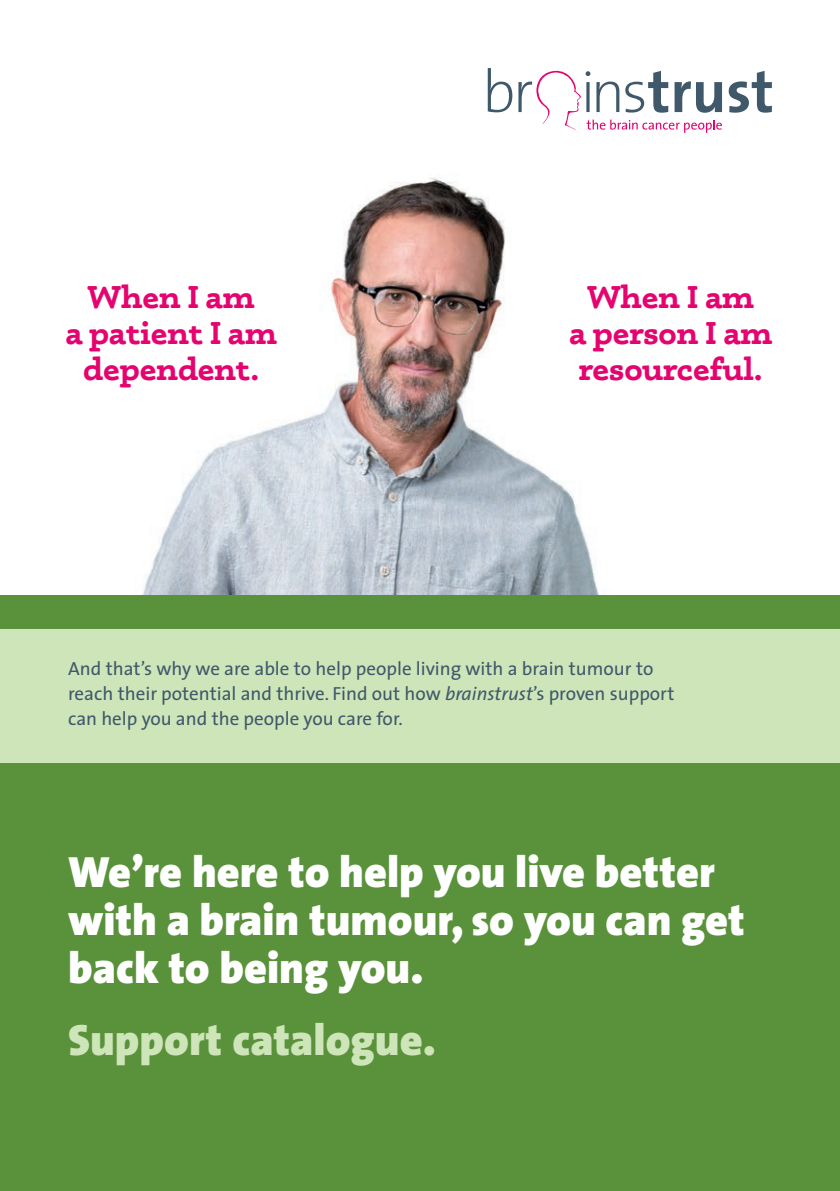
<style>
.page{position:relative;width:840px;height:1191px;background:#fff}
.page>*{position:absolute;margin:0;border:0;box-sizing:border-box;transform-origin:0 0}
.t1{font:900 44px/48px "VA The Sans";color:#fff}
.t2{font:900 44px "VA The Sans";color:#cee5b9}
.t3{font:700 32px/36px "Phoreus Cherokee";color:#e4036f;text-align:center}
.t4{font:19px/25px "VA The Sans";color:#3f596b}
.s1{font-style:italic}
</style>
<div class="page">
<img style="left:142px;top:178px;width:457px;height:417px">
<svg style="left:728px;top:71px;width:43px;height:42px"></svg>
<svg style="left:487px;top:68px;width:25px;height:44px"></svg>
<svg style="left:518px;top:70px;width:203px;height:63px"></svg>
<div style="left:0;top:595px;width:839px;height:596px;background:#59923a"></div>
<div style="left:0;top:629px;width:839px;height:134px;background:#cee5b9"></div>
<h2 class="t3" style="left:66px;top:278px;width:212px">When I am<br>a patient I am dependent.</h2>
<h2 class="t3" style="left:569px;top:278px;width:204px">When I am<br>a person I am resourceful.</h2>
<p class="t4" style="left:68px;top:656px;width:607px">And that’s why we are able to help people living with a brain tumour to reach their potential and thrive. Find out how <span class="s1">brainstrust</span>’s proven support can help you and the people you care for.</p>
<h1 class="t1" style="left:68px;top:847px;width:678px">We’re here to help you live better with a brain tumour, so you can get back to being you.</h1>
<h1 class="t2" style="left:68px;top:1003px;width:369px">Support catalogue.</h1>
</div>
